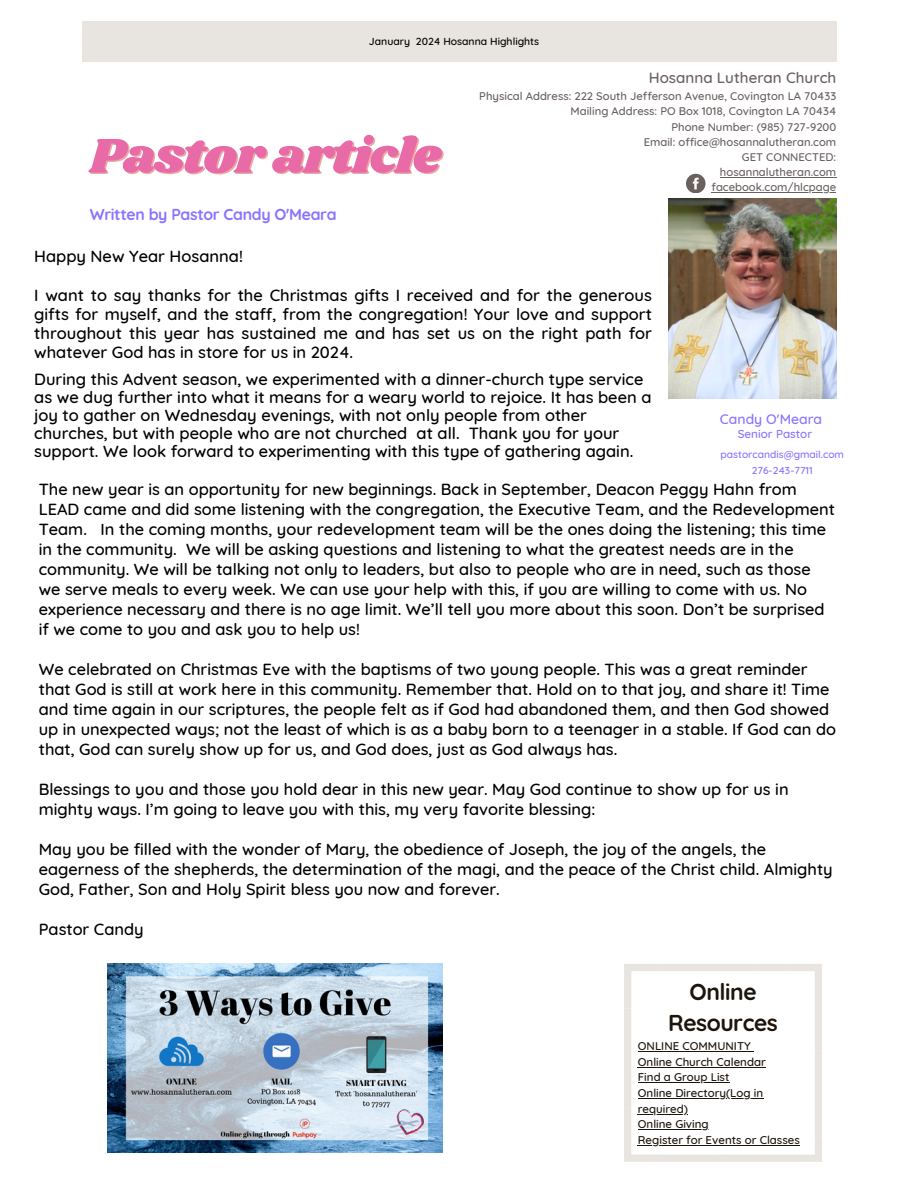
<style>
.page{position:relative;width:918px;height:1188px;background:#fff}
.page>*{position:absolute;margin:0;border:0;box-sizing:border-box;transform-origin:0 0}
.t1{font:50.4px "Shrikhand";letter-spacing:-.025em;color:#e86aa7}
.t2{font:700 22.8px/31.3px "Quicksand";letter-spacing:-.02em;color:#1d140c;text-align:center}
.t3{font:500 16.5px/18px "Quicksand";color:#000;text-align:justify}
.t4{font:500 16.35px/20px "Quicksand";color:#000}
.t5{font:700 15.9px "Quicksand";letter-spacing:-.02em;color:#8b73ff}
.t6{font:500 15.15px "Quicksand";color:#696160}
.t7{font:500 13.95px "Quicksand";color:#8b73ff}
.t8{font:500 11.7px "Quicksand";color:#8b73ff}
.t9{font:500 11.55px/15.6px "Quicksand";color:#1d140c}
.t10{font:500 11.25px/15px "Quicksand";color:#696160;text-align:right}
.t11{font:500 10.5px "Quicksand";color:#000}
.t12{font:500 10.35px "Quicksand";color:#8b73ff}
</style>
<div class="page">
<div style="left:82px;top:21px;width:755px;height:41px;background:#e8e4e0"></div>
<hr style="left:720px;top:177px;width:116px;height:1px;background:#696160">
<hr style="left:712px;top:192px;width:124px;height:1px;background:#696160">
<svg style="left:686px;top:174px;width:20px;height:19px"></svg>
<img style="left:669px;top:198px;width:167px;height:201px">
<svg style="left:624px;top:964px;width:198px;height:197px"></svg>
<hr style="left:638px;top:1067px;width:128px;height:1px;background:#1d140c">
<hr style="left:638px;top:1082px;width:91px;height:1px;background:#1d140c">
<hr style="left:638px;top:1098px;width:125px;height:1px;background:#1d140c">
<hr style="left:638px;top:1114px;width:50px;height:1px;background:#1d140c">
<hr style="left:638px;top:1129px;width:71px;height:1px;background:#1d140c">
<hr style="left:638px;top:1145px;width:162px;height:1px;background:#1d140c">
<img style="left:107px;top:964px;width:336px;height:189px">
<p class="t11" style="left:369px;top:35px;width:172px">January 2024 Hosanna Highlights</p>
<p class="t6" style="left:649px;top:68px;width:189px">Hosanna Lutheran Church</p>
<p class="t10" style="left:479px;top:89px;width:359px">Physical Address: 222 South Jefferson Avenue, Covington LA 70433<br>Mailing Address: PO Box 1018, Covington LA 70434<br>Phone Number: (985) 727-9200<br>Email: office@hosannalutheran.com<br>GET CONNECTED:<br>hosannalutheran.com</p>
<h4 class="t10" style="left:712px;top:179px;width:126px">facebook.com/hlcpage</h4>
<h2 class="t1" style="left:90px;top:121px;width:353px">Pastor article</h2>
<h2 class="t5" style="left:90px;top:204px;width:249px">Written by Pastor Candy O'Meara</h2>
<p class="t3" style="left:34px;top:247px;width:210px">Happy New Year Hosanna!</p>
<p class="t3" style="left:34px;top:285px;width:619px;line-height:19.2px">I want to say thanks for the Christmas gifts I received and for the generous gifts for myself, and the staff, from the congregation! Your love and support throughout this year has sustained me and has set us on the right path for whatever God has in store for us in 2024.</p>
<h3 class="t3" style="left:34px;top:370px;width:619px;text-align:left">During this Advent season, we experimented with a dinner-church type service as we dug further into what it means for a weary world to rejoice. It has been a joy to gather on Wednesday evenings, with not only people from other churches, but with people who are not churched at all. Thank you for your support. We look forward to experimenting with this type of gathering again.</h3>
<p class="t4" style="left:39px;top:479px;width:798px">The new year is an opportunity for new beginnings. Back in September, Deacon Peggy Hahn from LEAD came and did some listening with the congregation, the Executive Team, and the Redevelopment Team. In the coming months, your redevelopment team will be the ones doing the listening; this time in the community. We will be asking questions and listening to what the greatest needs are in the community. We will be talking not only to leaders, but also to people who are in need, such as those we serve meals to every week. We can use your help with this, if you are willing to come with us. No experience necessary and there is no age limit. We’ll tell you more about this soon. Don’t be surprised if we come to you and ask you to help us!</p>
<p class="t4" style="left:39px;top:659px;width:799px">We celebrated on Christmas Eve with the baptisms of two young people. This was a great reminder that God is still at work here in this community. Remember that. Hold on to that joy, and share it! Time and time again in our scriptures, the people felt as if God had abandoned them, and then God showed up in unexpected ways; not the least of which is as a baby born to a teenager in a stable. If God can do that, God can surely show up for us, and God does, just as God always has.</p>
<p class="t4" style="left:39px;top:779px;width:751px">Blessings to you and those you hold dear in this new year. May God continue to show up for us in mighty ways. I’m going to leave you with this, my very favorite blessing:</p>
<p class="t4" style="left:39px;top:839px;width:795px">May you be filled with the wonder of Mary, the obedience of Joseph, the joy of the angels, the eagerness of the shepherds, the determination of the magi, and the peace of the Christ child. Almighty<br>God, Father, Son and Holy Spirit bless you now and forever.</p>
<p class="t4" style="left:39px;top:918px;width:106px">Pastor Candy</p>
<p class="t7" style="left:720px;top:410px;width:104px">Candy O'Meara</p>
<h2 class="t8" style="left:738px;top:427px;width:76px">Senior Pastor</h2>
<h2 class="t12" style="left:721px;top:448px;width:125px">pastorcandis@gmail.com</h2>
<h2 class="t12" style="left:752px;top:464px;width:63px">276-243-7711</h2>
<h1 class="t2" style="left:668px;top:975px;width:111px">Online<br>Resources</h1>
<p class="t9" style="left:638px;top:1038px;width:130px">ONLINE COMMUNITY<br>Online Church Calendar</p>
<h2 class="t9" style="left:638px;top:1069px;width:93px">Find a Group List</h2>
<h2 class="t9" style="left:638px;top:1085px;width:127px">Online Directory(Log in</h2>
<h2 class="t9" style="left:638px;top:1101px;width:52px">required)</h2>
<h2 class="t9" style="left:638px;top:1116px;width:72px">Online Giving</h2>
<h3 class="t9" style="left:638px;top:1132px;width:164px">Register for Events or Classes</h3>
</div>
